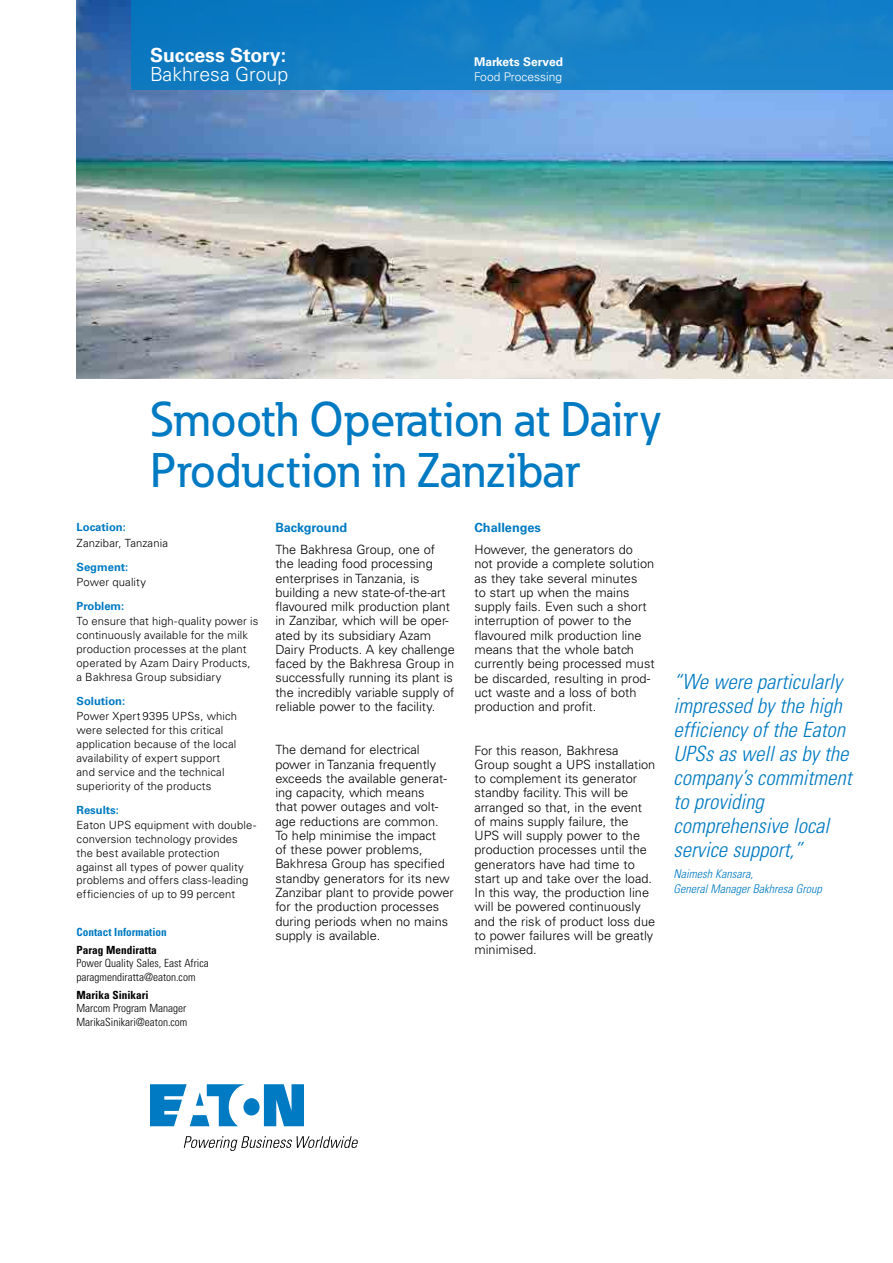
<style>
.page{position:relative;width:893px;height:1263px;background:#fff}
.page>*{position:absolute;margin:0;border:0;box-sizing:border-box;transform-origin:0 0}
.t1{font:500 48px/51px "Eaton";color:#007ac2}
.t2{font:italic 300 condensed 21px/24px "Univers LT Std";color:#007ac2}
.t3{font:700 19.5px "Univers LT Std";color:#fff}
.t4{font:300 19.5px "Univers LT Std";color:#fff}
.t5{font:300 12.75px/14.2px "Univers LT Std";color:#000}
.t6{font:700 12.75px "Univers LT Std";color:#007ac2}
.t7{font:italic 300 condensed 12px/15px "Univers LT Std";color:#007ac2}
.t8{font:300 12px "Univers LT Std";color:#fff}
.t9{font:700 12px "Univers LT Std";color:#fff}
.t10{font:300 11.25px/13.8px "Univers LT Std";letter-spacing:.01em;color:#000}
.t11{font:300 condensed 11.25px/13.5px "Univers LT Std";color:#000}
.t12{font:700 11.25px "Univers LT Std";color:#007ac2}
.t13{font:700 condensed 11.25px "Univers LT Std";color:#000}
.t14{font:700 condensed 11.25px "Univers LT Std";color:#007ac2}
</style>
<div class="page">
<img style="left:77px;top:0;width:816px;height:378px">
<div style="left:131px;top:0;width:762px;height:90px;background:#147fc7"></div>
<svg style="left:150px;top:1084px;width:154px;height:42px"></svg>
<svg style="left:184px;top:1136px;width:174px;height:15px"></svg>
<h3 class="t3" style="left:150px;top:43px;width:138px">Success Story:</h3>
<h3 class="t4" style="left:150px;top:62px;width:140px">Bakhresa Group</h3>
<p class="t9" style="left:474px;top:55px;width:90px">Markets Served</p>
<p class="t8" style="left:474px;top:70px;width:89px">Food Processing</p>
<h1 class="t1" style="left:150px;top:393px;width:513px">Smooth Operation at Dairy<br>Production in Zanzibar</h1>
<p class="t6" style="left:275px;top:520px;width:73px">Background</p>
<p class="t5" style="left:275px;top:542px;width:181px">The Bakhresa Group, one of the leading food processing enterprises in Tanzania, is building a new state-of-the-art flavoured milk production plant in Zanzibar, which will be oper&shy;ated by its subsidiary Azam<br>Dairy Products. A key challenge faced by the Bakhresa Group in successfully running its plant is the incredibly variable supply of reliable power to the facility.</p>
<p class="t5" style="left:275px;top:743px;width:180px">The demand for electrical power in Tanzania frequently exceeds the available generat&shy;ing capacity, which means<br>that power outages and volt&shy;age reductions are common.<br>To help minimise the impact<br>of these power problems,<br>Bakhresa Group has specified standby generators for its new<br>Zanzibar plant to provide power for the production processes during periods when no mains supply is available.</p>
<p class="t12" style="left:77px;top:521px;width:51px">Location:</p>
<p class="t10" style="left:77px;top:536px;width:93px">Zanzibar, Tanzania</p>
<p class="t12" style="left:77px;top:560px;width:53px">Segment:</p>
<p class="t10" style="left:77px;top:575px;width:71px">Power quality</p>
<p class="t12" style="left:77px;top:599px;width:49px">Problem:</p>
<p class="t10" style="left:77px;top:614px;width:183px">To ensure that high-quality power is continuously available for the milk production processes at the plant operated by Azam Dairy Products, a Bakhresa Group subsidiary</p>
<p class="t12" style="left:77px;top:694px;width:50px">Solution:</p>
<p class="t10" style="left:77px;top:709px;width:162px">Power Xpert 9395 UPSs, which were selected for this critical application because of the local availability of expert support and service and the technical superiority of the products</p>
<p class="t12" style="left:77px;top:803px;width:44px">Results:</p>
<p class="t10" style="left:77px;top:818px;width:181px">Eaton UPS equipment with double&shy;conversion technology provides the best available protection against all types of power quality problems and offers class-leading efficiencies of up to 99 percent</p>
<p class="t14" style="left:77px;top:925px;width:92px">Contact Information</p>
<p class="t13" style="left:77px;top:943px;width:82px">Parag Mendiratta</p>
<p class="t11" style="left:77px;top:957px;width:134px">Power Quality Sales, East Africa paragmendiratta@eaton.com</p>
<p class="t13" style="left:77px;top:988px;width:74px">Marika Sinikari</p>
<p class="t11" style="left:77px;top:1002px;width:112px">Marcom Program Manager<br>MarikaSinikari@eaton.com</p>
<p class="t6" style="left:474px;top:520px;width:68px">Challenges</p>
<p class="t5" style="left:474px;top:543px;width:182px">However, the generators do<br>not provide a complete solution as they take several minutes<br>to start up when the mains supply fails. Even such a short interruption of power to the flavoured milk production line means that the whole batch currently being processed must be discarded, resulting in prod&shy;uct waste and a loss of both production and profit.</p>
<p class="t5" style="left:474px;top:743px;width:182px">For this reason, Bakhresa<br>Group sought a UPS installation to complement its generator standby facility. This will be arranged so that, in the event of mains supply failure, the<br>UPS will supply power to the production processes until the generators have had time to start up and take over the load.<br>In this way, the production line will be powered continuously and the risk of product loss due to power failures will be greatly minimised.</p>
<h2 class="t2" style="left:674px;top:670px;width:180px">“We were particularly impressed by the high efficiency of the Eaton<br>UPSs as well as by the company’s commitment to providing comprehensive local service support,”</h2>
<p class="t7" style="left:674px;top:866px;width:150px">Naimesh Kansara,<br>General Manager Bakhresa Group</p>
</div>
